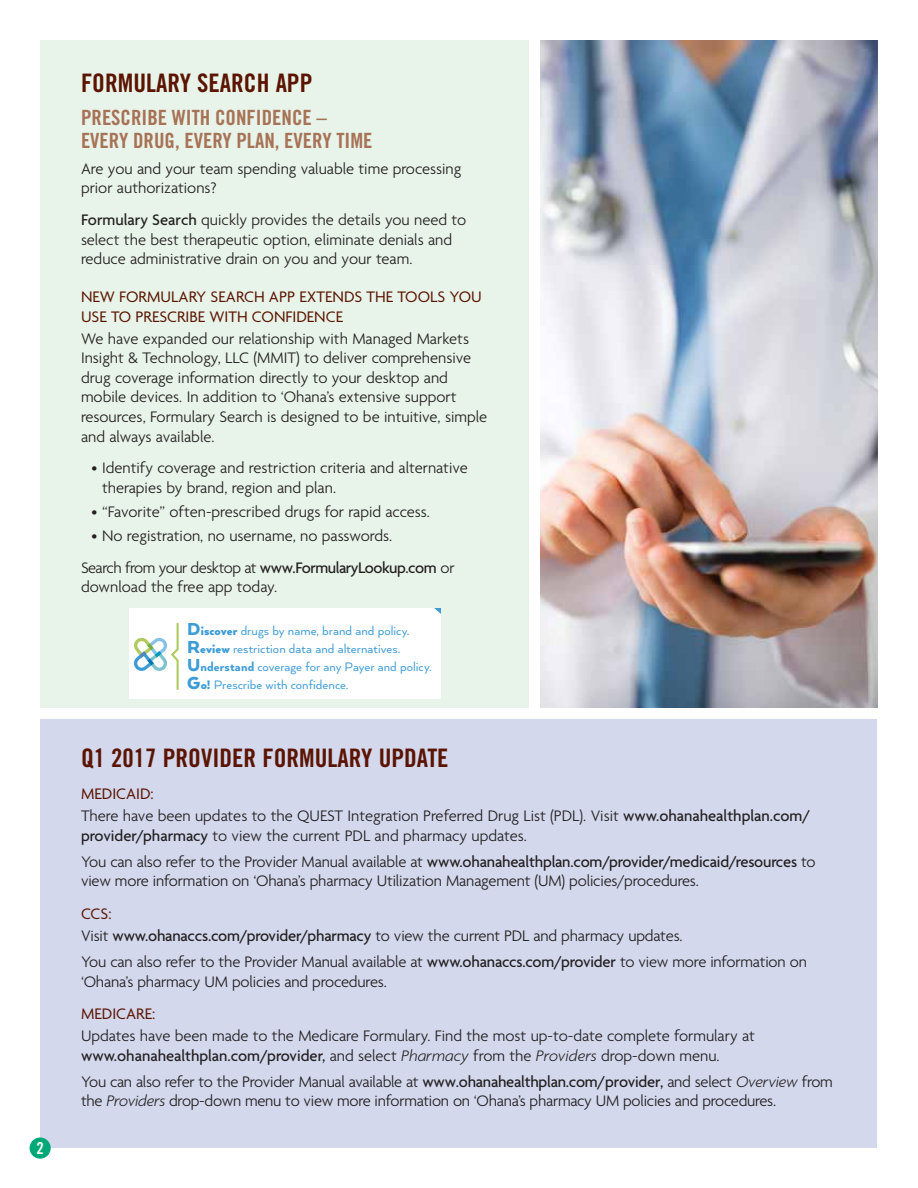
<style>
.page{position:relative;width:918px;height:1188px;background:#fff}
.page>*{position:absolute;margin:0;border:0;box-sizing:border-box;transform-origin:0 0}
.t1{font:25.5px "Trade Gothic Bold Cond Twenty";color:#5b1400}
.t2{font:21px/22.5px "Trade Gothic Bold Cond Twenty";color:#a77256}
.t3{font:300 16.5px/19.5px "Agenda";color:#231f20}
.t4{font:16.5px/19.5px "Agenda";color:#5b1400}
.t5{font:16.5px "Trade Gothic Bold Cond Twenty";color:#fff}
.t6{font:14.1px/18px "Arquitecta";letter-spacing:.005em;color:#3c9cd7}
.s1{font-weight:500}
.s2{font-weight:900;font-size:19.95px}
.s3{font-weight:900}
.s4{font-weight:800}
.s5{font-weight:400;color:#5b1400}
.s6{font-style:italic}
</style>
<div class="page">
<div style="left:40px;top:719px;width:838px;height:429px;background:#d3d8ed"></div>
<div style="left:40px;top:40px;width:489px;height:668px;background:#e8f4ea"></div>
<img style="left:541px;top:40px;width:337px;height:668px">
<div style="left:129px;top:608px;width:312px;height:90px;background:#fff"></div>
<svg style="left:434px;top:608px;width:7px;height:6px"></svg>
<svg style="left:134px;top:623px;width:45px;height:67px"></svg>
<div style="left:30px;top:1138px;width:21px;height:21px;background:#00a777;border-radius:50%"></div>
<p class="t5" style="left:37px;top:1138px;width:9px">2</p>
<h1 class="t1" style="left:81px;top:67px;width:233px">FORMULARY SEARCH APP</h1>
<p class="t2" style="left:81px;top:106px;width:293px">PRESCRIBE WITH CONFIDENCE –<br>EVERY DRUG, EVERY PLAN, EVERY TIME</p>
<p class="t3" style="left:81px;top:159px;width:382px">Are you and your team spending valuable time processing prior authorizations?</p>
<p class="t3" style="left:81px;top:210px;width:387px"><span class="s1">Formulary Search</span> quickly provides the details you need to select the best therapeutic option, eliminate denials and reduce administrative drain on you and your team.</p>
<p class="t4" style="left:81px;top:287px;width:402px">NEW FORMULARY SEARCH APP EXTENDS THE TOOLS YOU<br>USE TO PRESCRIBE WITH CONFIDENCE</p>
<p class="t3" style="left:81px;top:329px;width:408px">We have expanded our relationship with Managed Markets Insight &amp; Technology, LLC (MMIT) to deliver comprehensive drug coverage information directly to your desktop and mobile devices. In addition to ‘Ohana’s extensive support resources, Formulary Search is designed to be intuitive, simple and always available.</p>
<p class="t3" style="left:102px;top:458px;width:367px;text-indent:-10px">• Identify coverage and restriction criteria and alternative therapies by brand, region and plan.</p>
<p class="t3" style="left:92px;top:502px;width:340px">• “Favorite” often-prescribed drugs for rapid access.</p>
<p class="t3" style="left:81px;top:519px;width:375px;line-height:32px;text-indent:11px">• No registration, no username, no passwords.<br>Search from your desktop at <span class="s1">www.FormularyLookup.com</span> or</p>
<p class="t3" style="left:81px;top:577px;width:198px">download the free app today.</p>
<p class="t6" style="left:187px;top:621px;width:246px"><span class="s2">D</span><span class="s3">iscover</span> drugs by name, brand and policy.<br><span class="s2">R</span><span class="s3">eview</span> restriction data and alternatives.<br><span class="s2">U</span><span class="s4">nderstand</span> coverage for any Payer and policy.<br><span class="s2">G</span><span class="s3">o!</span> Prescribe with confidence.</p>
<h1 class="t1" style="left:81px;top:742px;width:369px">Q1 2017 PROVIDER FORMULARY UPDATE</h1>
<p class="t3" style="left:81px;top:782px;width:731px;line-height:22.2px"><span class="s5">MEDICAID:<br></span>There have been updates to the QUEST Integration Preferred Drug List (PDL). Visit <span class="s1">www.ohanahealthplan.com/</span></p>
<p class="t3" style="left:81px;top:822px;width:736px;line-height:26.2px"><span class="s1">provider/pharmacy</span> to view the current PDL and pharmacy updates.<br>You can also refer to the Provider Manual available at <span class="s1">www.ohanahealthplan.com/provider/medicaid/resources</span> to</p>
<p class="t3" style="left:81px;top:871px;width:619px">view more information on ‘Ohana’s pharmacy Utilization Management (UM) policies/procedures.</p>
<p class="t3" style="left:81px;top:902px;width:603px;line-height:22.2px"><span class="s5">CCS:<br></span>Visit <span class="s1">www.ohanaccs.com/provider/pharmacy</span> to view the current PDL and pharmacy updates.</p>
<p class="t3" style="left:81px;top:952px;width:727px">You can also refer to the Provider Manual available at <span class="s1">www.ohanaccs.com/provider</span> to view more information on ‘Ohana’s pharmacy UM policies and procedures.</p>
<p class="t4" style="left:81px;top:1004px;width:76px">MEDICARE:</p>
<p class="t3" style="left:81px;top:1026px;width:675px">Updates have been made to the Medicare Formulary. Find the most up-to-date complete formulary at <span class="s1">www.ohanahealthplan.com/provider,</span> and select <span class="s6">Pharmacy</span> from the <span class="s6">Providers</span> drop-down menu.</p>
<p class="t3" style="left:81px;top:1072px;width:753px">You can also refer to the Provider Manual available at <span class="s1">www.ohanahealthplan.com/provider,</span> and select <span class="s6">Overview</span> from the <span class="s6">Providers</span> drop-down menu to view more information on ‘Ohana’s pharmacy UM policies and procedures.</p>
</div>
